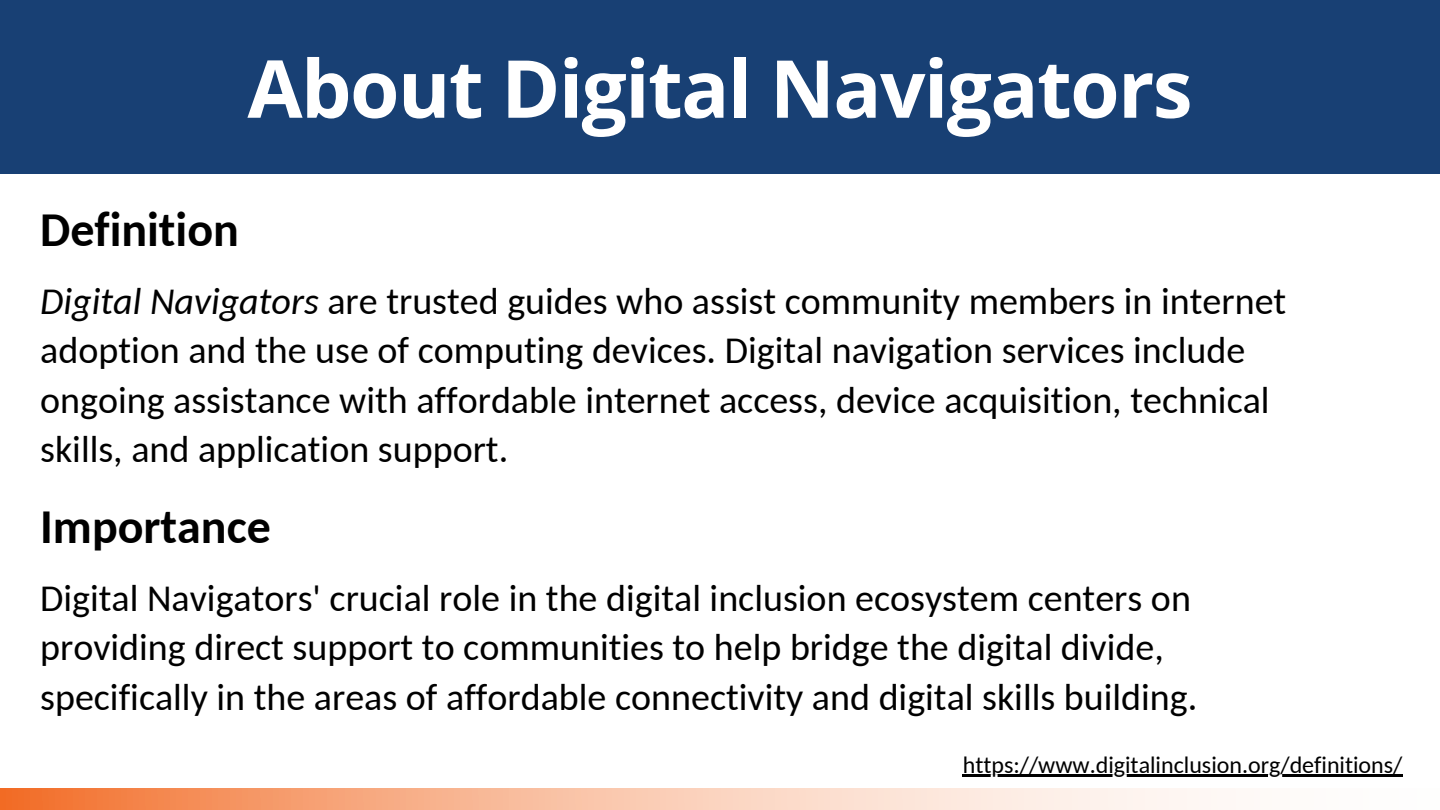
<style>
.page{position:relative;width:1440px;height:810px;background:#fff}
.page>*{position:absolute;margin:0;border:0;box-sizing:border-box;transform-origin:0 0}
.t1{font:700 80px "Open Sans";letter-spacing:-.02em;color:#fff}
.t2{font:700 48px "Carlito";color:#000}
.t3{font:38px/49.5px "Carlito";color:#000}
.t4{font:24px "Carlito";color:#000}
.s1{font-style:italic}
</style>
<div class="page">
<div style="left:0;top:0;width:1440px;height:174px;background:#184074"></div>
<svg style="left:0;top:789px;width:1218px;height:21px;background:#f9c0a2"></svg>
<hr style="left:963px;top:775px;width:440px;height:2px;background:#000">
<h1 class="t1" style="left:247px;top:32px;width:947px">About Digital Navigators</h1>
<p class="t2" style="left:40px;top:210px;width:200px">Definition</p>
<p class="t3" style="left:40px;top:279px;width:1248px"><span class="s1">Digital Navigators</span> are trusted guides who assist community members in internet adoption and the use of computing devices. Digital navigation services include ongoing assistance with affordable internet access, device acquisition, technical skills, and application support.</p>
<p class="t2" style="left:40px;top:507px;width:232px">Importance</p>
<p class="t3" style="left:40px;top:576px;width:1159px">Digital Navigators' crucial role in the digital inclusion ecosystem centers on providing direct support to communities to help bridge the digital divide, specifically in the areas of affordable connectivity and digital skills building.</p>
<p class="t4" style="left:963px;top:755px;width:441px">https://www.digitalinclusion.org/definitions/</p>
</div>
